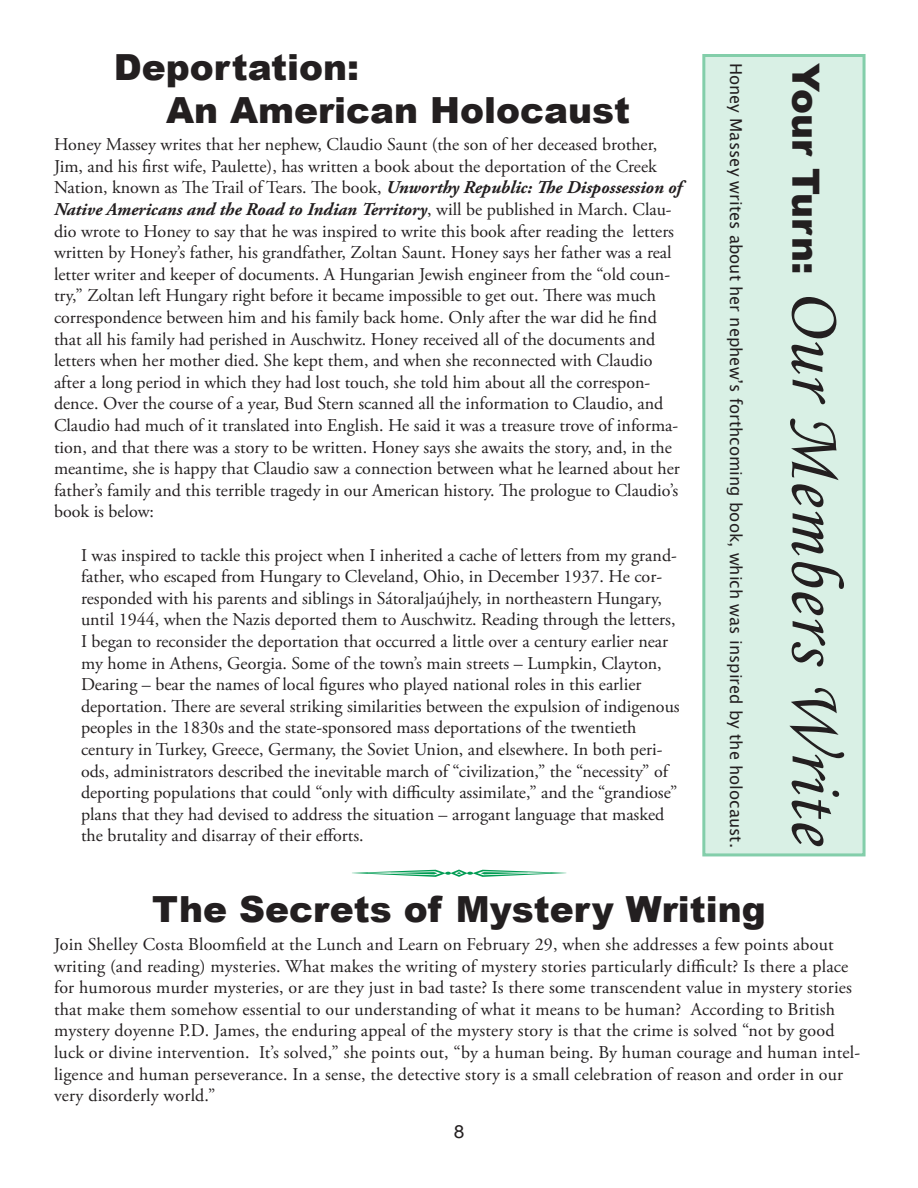
<style>
.page{position:relative;width:918px;height:1188px;background:#fff}
.page>*{position:absolute;margin:0;border:0;box-sizing:border-box;transform-origin:0 0}
.t1{font:75px "Monotype Corsiva";color:#231f20}
.t2{font:900 36px "Arial";color:#231f20}
.t3{font:18px/21.6px "Adobe Garamond Pro";color:#231f20}
.t4{font:18px "Arial";color:#231f20;scale:1.07 1}
.t5{font:16.5px "Lucida Grande";color:#231f20}
.s1{font-weight:700;font-style:italic}
.s2{font-family:"Arial";font-weight:900;font-size:37.5px}
</style>
<div class="page">
<div style="left:702px;top:54px;width:164px;height:802px;background:#d9f0e5"></div>
<p class="t2" style="left:114px;top:41px;width:247px">Deportation:</p>
<p class="t2" style="left:166px;top:84px;width:466px">An American Holocaust</p>
<p class="t3" style="left:54px;top:134px;width:629px">Honey Massey writes that her nephew, Claudio Saunt (the son of her deceased brother, Jim, and his first wife, Paulette), has written a book about the deportation of the Creek Nation, known as The Trail of Tears. The book, <span class="s1">Unworthy Republic: The Dispossession of Native Americans and the Road to Indian Territory</span>, will be published in March. Clau&shy;dio wrote to Honey to say that he was inspired to write this book after reading the letters written by Honey’s father, his grandfather, Zoltan Saunt. Honey says her father was a real letter writer and keeper of documents. A Hungarian Jewish engineer from the “old coun&shy;try,” Zoltan left Hungary right before it became impossible to get out. There was much correspondence between him and his family back home. Only after the war did he find that all his family had perished in Auschwitz. Honey received all of the documents and letters when her mother died. She kept them, and when she reconnected with Claudio after a long period in which they had lost touch, she told him about all the correspon&shy;dence. Over the course of a year, Bud Stern scanned all the information to Claudio, and Claudio had much of it translated into English. He said it was a treasure trove of informa&shy;tion, and that there was a story to be written. Honey says she awaits the story, and, in the meantime, she is happy that Claudio saw a connection between what he learned about her father’s family and this terrible tragedy in our American history. The prologue to Claudio’s book is below:</p>
<p class="t3" style="left:81px;top:545px;width:600px">I was inspired to tackle this project when I inherited a cache of letters from my grand&shy;father, who escaped from Hungary to Cleveland, Ohio, in December 1937. He cor&shy;responded with his parents and siblings in Sátoraljaújhely, in northeastern Hungary, until 1944, when the Nazis deported them to Auschwitz. Reading through the letters, I began to reconsider the deportation that occurred a little over a century earlier near my home in Athens, Georgia. Some of the town’s main streets – Lumpkin, Clayton, Dearing – bear the names of local figures who played national roles in this earlier deportation. There are several striking similarities between the expulsion of indigenous peoples in the 1830s and the state-sponsored mass deportations of the twentieth century in Turkey, Greece, Germany, the Soviet Union, and elsewhere. In both peri&shy;ods, administrators described the inevitable march of “civilization,” the “necessity” of deporting populations that could “only with difficulty assimilate,” and the “grandiose” plans that they had devised to address the situation – arrogant language that masked the brutality and disarray of their efforts.</p>
<p class="t5" style="left:746px;top:63px;width:787px;rotate:90deg">Honey Massey writes about her nephew’s forthcoming book, which was inspired by the holocaust.</p>
<p class="t2" style="left:152px;top:883px;width:615px">The Secrets of Mystery Writing</p>
<p class="t1" style="left:861px;top:63px;width:785px;rotate:90deg"><span class="s2">Your Turn:</span> Our Members Write</p>
<p class="t3" style="left:54px;top:934px;width:808px">Join Shelley Costa Bloomfield at the Lunch and Learn on February 29, when she addresses a few points about writing (and reading) mysteries. What makes the writing of mystery stories particularly difficult? Is there a place for humorous murder mysteries, or are they just in bad taste? Is there some transcendent value in mystery stories that make them somehow essential to our understanding of what it means to be human? According to British mystery doyenne P.D. James, the enduring appeal of the mystery story is that the crime is solved “not by good luck or divine intervention. It’s solved,” she points out, “by a human being. By human courage and human intel&shy;ligence and human perseverance. In a sense, the detective story is a small celebration of reason and order in our very disorderly world.”</p>
<p class="t4" style="left:454px;top:1120px;width:12px">8</p>
</div>
